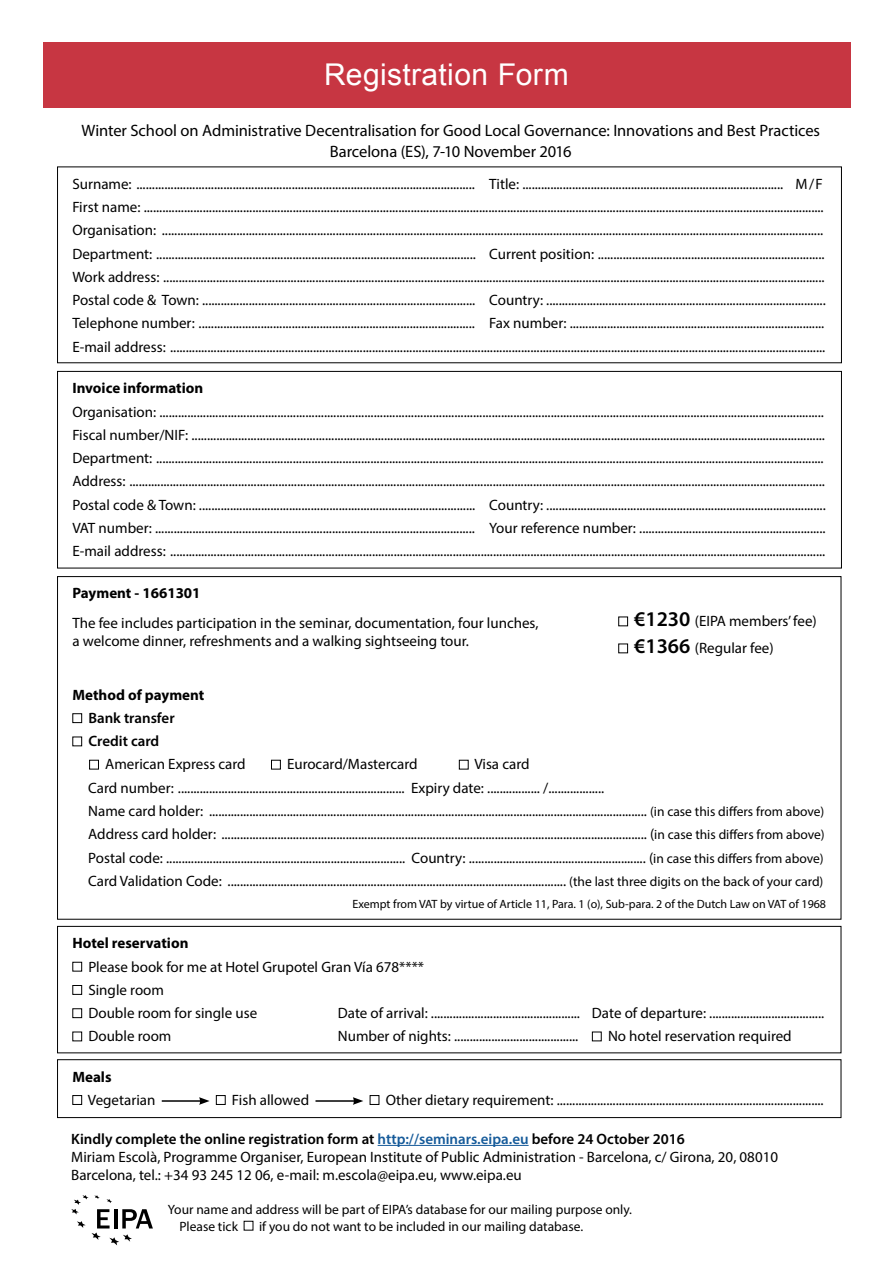
<style>
.page{position:relative;width:893px;height:1263px;background:#fff}
.page>*{position:absolute;margin:0;border:0;box-sizing:border-box;transform-origin:0 0}
.t1{font:30px "Arial";letter-spacing:.015em;color:#fff}
.t2{font:16.5px/21px "Myriad Pro";letter-spacing:-.005em;color:#000;text-align:center}
.t3{font:15px/23.2px "Myriad Pro";color:#000}
.t4{font:700 15px "Myriad Pro";color:#000}
.t5{font:600 15px/23.2px "Myriad Pro";color:#000}
.t6{font:13.5px/16.5px "Myriad Pro";color:#000}
.t7{font:12px "Myriad Pro";color:#000}
.s1{font-weight:600;font-size:21px}
.s2{font-size:13.5px}
.s3{font-weight:600}
.s4{font-weight:600;color:#165b9a}
</style>
<div class="page">
<div style="left:43px;top:42px;width:807px;height:66px;background:#c73642"></div>
<div style="left:72px;top:1095px;width:10px;height:10px;border:1px solid #000"></div>
<hr style="left:162px;top:1100px;width:39px;height:2px;background:#000">
<svg style="left:199px;top:1097px;width:11px;height:8px"></svg>
<div style="left:216px;top:1095px;width:10px;height:10px;border:1px solid #000"></div>
<hr style="left:315px;top:1100px;width:40px;height:2px;background:#000">
<svg style="left:353px;top:1097px;width:10px;height:8px"></svg>
<div style="left:370px;top:1095px;width:9px;height:10px;border:1px solid #000"></div>
<div style="left:57px;top:1059px;width:784px;height:59px;border:1px solid #000"></div>
<div style="left:57px;top:371px;width:785px;height:197px;border:1px solid #000"></div>
<div style="left:618px;top:617px;width:10px;height:9px;border:1px solid #000"></div>
<div style="left:618px;top:644px;width:10px;height:9px;border:1px solid #000"></div>
<div style="left:72px;top:713px;width:10px;height:10px;border:1px solid #000"></div>
<div style="left:72px;top:737px;width:10px;height:9px;border:1px solid #000"></div>
<div style="left:89px;top:760px;width:10px;height:9px;border:1px solid #000"></div>
<div style="left:271px;top:760px;width:10px;height:9px;border:1px solid #000"></div>
<div style="left:459px;top:760px;width:10px;height:9px;border:1px solid #000"></div>
<svg style="left:71px;top:1195px;width:82px;height:50px"></svg>
<hr style="left:378px;top:1145px;width:151px;height:1px;background:#165b9a">
<div style="left:72px;top:962px;width:10px;height:9px;border:1px solid #000"></div>
<div style="left:72px;top:985px;width:10px;height:10px;border:1px solid #000"></div>
<div style="left:72px;top:1008px;width:10px;height:10px;border:1px solid #000"></div>
<div style="left:72px;top:1031px;width:10px;height:10px;border:1px solid #000"></div>
<div style="left:592px;top:1031px;width:10px;height:10px;border:1px solid #000"></div>
<div style="left:57px;top:926px;width:784px;height:127px;border:1px solid #000"></div>
<h1 class="t1" style="left:324px;top:54px;width:246px">Registration Form</h1>
<p class="t2" style="left:81px;top:120px;width:740px">Winter School on Administrative Decentralisation for Good Local Governance: Innovations and Best Practices<br>Barcelona (ES), 7-10 November 2016</p>
<p class="t3" style="left:72px;top:172px;width:755px">Surname: ............................................................................................................. Title: .................................................................................... M / F First name: ...........................................................................................................................................................................................................................<br>Organisation: .....................................................................................................................................................................................................................<br>Department: ....................................................................................................... Current position: .........................................................................<br>Work address: .....................................................................................................................................................................................................................<br>Postal code &amp; Town: ........................................................................................ Country: ..........................................................................................<br>Telephone number: ......................................................................................... Fax number: ..................................................................................<br>E-mail address: ...................................................................................................................................................................................................................</p>
<p class="t4" style="left:72px;top:378px;width:132px">Invoice information</p>
<p class="t3" style="left:72px;top:400px;width:755px">Organisation: ......................................................................................................................................................................................................................<br>Fiscal number/NIF: ............................................................................................................................................................................................................<br>Department: .......................................................................................................................................................................................................................<br>Address: ................................................................................................................................................................................................................................<br>Postal code &amp; Town: ......................................................................................... Country: ..........................................................................................<br>VAT number: ....................................................................................................... Your reference number: ............................................................<br>E-mail address: ...................................................................................................................................................................................................................</p>
<p class="t4" style="left:72px;top:584px;width:130px">Payment - 1661301</p>
<p class="t3" style="left:72px;top:614px;width:468px;line-height:18px">The fee includes participation in the seminar, documentation, four lunches, a welcome dinner, refreshments and a walking sightseeing tour.</p>
<p class="t3" style="left:634px;top:607px;width:184px;line-height:27px"><span class="s1">€1230</span> (EIPA members’ fee) <span class="s1">€1366</span> (Regular fee)</p>
<p class="t4" style="left:72px;top:685px;width:133px">Method of payment</p>
<p class="t5" style="left:88px;top:706px;width:88px">Bank transfer<br>Credit card</p>
<p class="t3" style="left:105px;top:753px;width:142px">American Express card</p>
<p class="t3" style="left:287px;top:753px;width:132px">Eurocard/Mastercard</p>
<p class="t3" style="left:88px;top:753px;width:738px;text-indent:386px">Visa card<br>Card number: ......................................................................... Expiry date: ................. /..................<br>Name card holder: ............................................................................................................................................. <span class="s2">(in case this differs from above)<br></span>Address card holder: ......................................................................................................................................... (<span class="s2">in case this differs from above)<br></span>Postal code: ............................................................................. Country: ......................................................... (<span class="s2">in case this differs from above)<br></span>Card Validation Code: ............................................................................................................. <span class="s2">(the last three digits on the back of your card)</span></p>
<p class="t7" style="left:352px;top:896px;width:475px">Exempt from VAT by virtue of Article 11, Para. 1 (o), Sub-para. 2 of the Dutch Law on VAT of 1968</p>
<p class="t4" style="left:72px;top:933px;width:118px">Hotel reservation</p>
<p class="t3" style="left:88px;top:954px;width:337px">Please book for me at Hotel Grupotel Gran Vía 678****<br>Single room<br>Double room for single use</p>
<p class="t3" style="left:338px;top:1001px;width:488px">Date of arrival: ................................................ Date of departure: .....................................</p>
<p class="t3" style="left:88px;top:1024px;width:85px">Double room</p>
<p class="t3" style="left:338px;top:1024px;width:242px">Number of nights: ........................................</p>
<p class="t3" style="left:608px;top:1024px;width:185px">No hotel reservation required</p>
<p class="t4" style="left:72px;top:1067px;width:41px">Meals</p>
<p class="t3" style="left:88px;top:1088px;width:69px">Vegetarian</p>
<p class="t3" style="left:232px;top:1088px;width:79px">Fish allowed</p>
<p class="t3" style="left:386px;top:1088px;width:440px">Other dietary requirement: ......................................................................................</p>
<p class="t3" style="left:71px;top:1130px;width:708px;line-height:18px"><span class="s3">Kindly complete the online registration form at</span> <span class="s4">http://seminars.eipa.eu</span> <span class="s3">before 24 October 2016<br></span>Miriam Escolà, Programme Organiser, European Institute of Public Administration - Barcelona, c/ Girona, 20, 08010<br>Barcelona, tel.: +34 93 245 12 06, e-mail: m.escola@eipa.eu, www.eipa.eu</p>
<p class="t6" style="left:179px;top:1201px;width:454px;text-indent:-11px">Your name and address will be part of EIPA’s database for our mailing purpose only.<br>Please tick</p>
<p class="t6" style="left:259px;top:1217px;width:326px">if you do not want to be included in our mailing database.</p>
</div>
